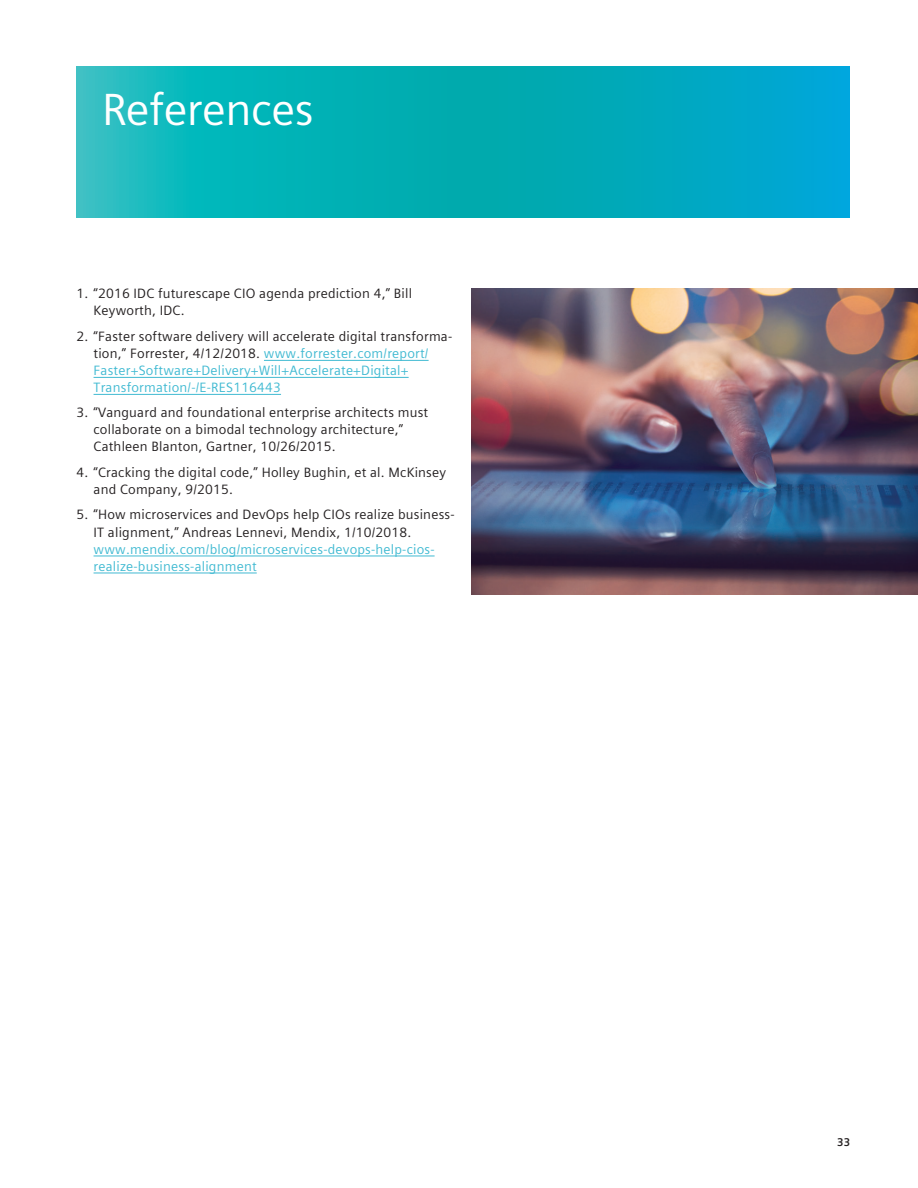
<style>
.page{position:relative;width:918px;height:1188px;background:#fff}
.page>*{position:absolute;margin:0;border:0;box-sizing:border-box;transform-origin:0 0}
.t1{font:45px "Siemens Sans Global";letter-spacing:-.01em;color:#fff}
.t2{font:13.5px/17px "Siemens Sans Global";letter-spacing:.015em;color:#231f20}
.t3{font:13.5px/17px "Siemens Sans Global";letter-spacing:.015em;color:#41bad2}
.t4{font:700 11.25px "Siemens Sans Global";color:#231f20}
.s1{color:#231f20}
</style>
<div class="page">
<svg style="left:77px;top:67px;width:773px;height:150px;background:#05aebc"></svg>
<hr style="left:264px;top:360px;width:165px;height:1px;background:#41bad2">
<hr style="left:94px;top:377px;width:315px;height:1px;background:#41bad2">
<hr style="left:94px;top:394px;width:187px;height:1px;background:#41bad2">
<hr style="left:94px;top:556px;width:341px;height:1px;background:#41bad2">
<hr style="left:94px;top:573px;width:163px;height:1px;background:#41bad2">
<img style="left:472px;top:289px;width:446px;height:306px">
<h1 class="t1" style="left:102px;top:75px;width:213px">References</h1>
<p class="t2" style="left:94px;top:285px;width:320px;text-indent:-17px">1. “2016 IDC futurescape CIO agenda prediction 4,” Bill<br>Keyworth, IDC.</p>
<p class="t3" style="left:94px;top:328px;width:360px;text-indent:-17px"><span class="s1">2. “Faster software delivery will accelerate digital transforma&shy;tion,” Forrester, 4/12/2018.</span> www.forrester.com/report/ Faster+Software+Delivery+Will+Accelerate+Digital+ Transformation/-/E-RES116443</p>
<p class="t2" style="left:94px;top:404px;width:336px;text-indent:-17px">3. “Vanguard and foundational enterprise architects must collaborate on a bimodal technology architecture,”<br>Cathleen Blanton, Gartner, 10/26/2015.</p>
<p class="t2" style="left:94px;top:464px;width:354px;text-indent:-17px">4. “Cracking the digital code,” Holley Bughin, et al. McKinsey and Company, 9/2015.</p>
<p class="t2" style="left:94px;top:506px;width:363px;text-indent:-17px">5. “How microservices and DevOps help CIOs realize business-<br>IT alignment,” Andreas Lennevi, Mendix, 1/10/2018.</p>
<p class="t3" style="left:94px;top:540px;width:343px">www.mendix.com/blog/microservices-devops-help-cios&shy;realize-business-alignment</p>
<p class="t4" style="left:837px;top:1134px;width:15px">33</p>
</div>
